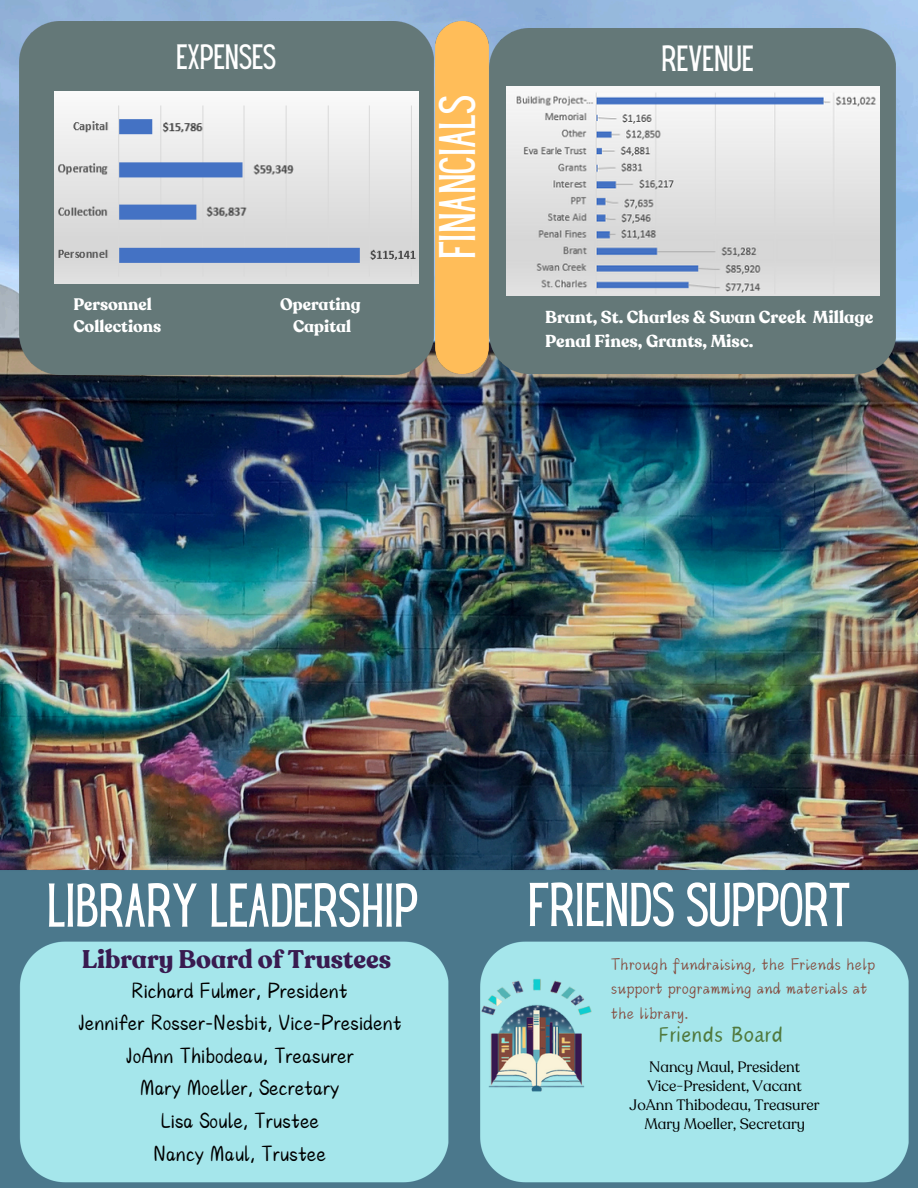
<style>
.page{position:relative;width:918px;height:1188px;background:#fff}
.page>*{position:absolute;margin:0;border:0;box-sizing:border-box;transform-origin:0 0}
.t1{font:54px "Hey Gotcha";color:#fff}
.t2{font:45px "Hey Gotcha";color:#fff}
.t3{font:31.8px "Hey Gotcha";color:#fff}
.t4{font:30.75px "Hey Gotcha";color:#fff}
.t5{font:27px "Canva Wander World";color:#50793d}
.t6{font:700 25.5px "Recoleta Alt";color:#391b50}
.t7{font:24px/32.7px "Canva Milk Ttea";color:#000;text-align:center}
.t8{font:18px/24.8px "Canva Tickler";letter-spacing:.01em;color:#854a3d}
.t9{font:700 17.25px "Recoleta Alt";color:#fff}
.t10{font:700 16.65px "Recoleta Alt";color:#fff}
.t11{font:15px "Recoleta Alt";color:#000}
</style>
<div class="page">
<img style="left:0;top:0;width:918px;height:863px">
<div style="left:490px;top:28px;width:406px;height:346px;background:#647878"></div>
<div style="left:436px;top:22px;width:53px;height:352px;background:#ffbd59"></div>
<img style="left:0;top:863px;width:918px;height:325px">
<img style="left:478px;top:976px;width:119px;height:119px">
<div style="left:19px;top:22px;width:414px;height:352px;background:#647878"></div>
<img style="left:54px;top:92px;width:365px;height:191px">
<img style="left:507px;top:86px;width:372px;height:209px">
<h6 class="t4" style="left:176px;top:44px;width:102px">EXPENSES</h6>
<p class="t10" style="left:73px;top:293px;width:80px">Personnel</p>
<p class="t10" style="left:73px;top:316px;width:89px">Collections</p>
<p class="t10" style="left:280px;top:293px;width:82px">Operating</p>
<p class="t10" style="left:293px;top:316px;width:60px">Capital</p>
<h4 class="t2" style="left:439px;top:259px;width:165px;rotate:-90deg">FINANCIALS</h4>
<p class="t3" style="left:662px;top:46px;width:92px">REVENUE</p>
<p class="t9" style="left:545px;top:306px;width:330px">Brant, St. Charles &amp; Swan Creek Millage</p>
<p class="t9" style="left:545px;top:329px;width:210px">Penal Fines, Grants, Misc.</p>
<p class="t1" style="left:47px;top:884px;width:373px">LIBRARY LEADERSHIP</p>
<h2 class="t6" style="left:82px;top:942px;width:311px">Library Board of Trustees</h2>
<p class="t7" style="left:131px;top:973px;width:218px">Richard Fulmer, President</p>
<p class="t7" style="left:77px;top:1006px;width:326px">Jennifer Rosser-Nesbit, Vice-President<br>JoAnn Thibodeau, Treasurer</p>
<h1 class="t7" style="left:140px;top:1071px;width:201px">Mary Moeller, Secretary</h1>
<h5 class="t7" style="left:160px;top:1103px;width:161px">Lisa Soule, Trustee</h5>
<p class="t7" style="left:153px;top:1136px;width:174px">Nancy Maul, Trustee</p>
<p class="t1" style="left:528px;top:883px;width:324px">FRIENDS SUPPORT</p>
<p class="t8" style="left:611px;top:951px;width:265px">Through fundraising, the Friends help support programming and materials at the library.</p>
<p class="t5" style="left:658px;top:1023px;width:126px">Friends Board</p>
<p class="t11" style="left:649px;top:1057px;width:153px">Nancy Maul, President</p>
<h1 class="t11" style="left:647px;top:1076px;width:156px">Vice-President, Vacant</h1>
<p class="t11" style="left:630px;top:1095px;width:192px">JoAnn Thibodeau, Treasurer</p>
<p class="t11" style="left:644px;top:1114px;width:162px">Mary Moeller, Secretary</p>
</div>
